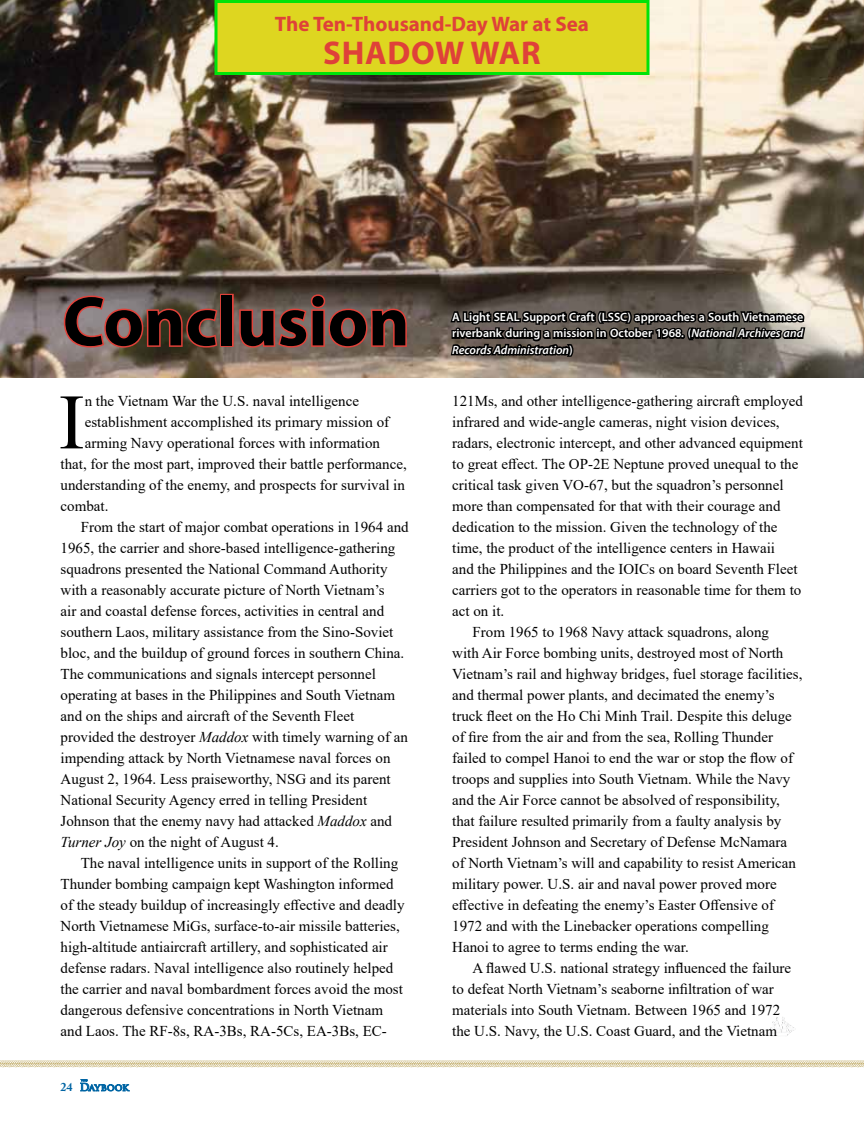
<style>
.page{position:relative;width:864px;height:1134px;background:#fff}
.page>*{position:absolute;margin:0;border:0;box-sizing:border-box;transform-origin:0 0}
.t1{font:78.45px "Times New Roman";color:#000}
.t2{font:700 70.5px "Myriad Pro";color:#000}
.t3{font:700 33px "Myriad Pro";color:#df4139}
.t4{font:700 21px "Myriad Pro";color:#df4139}
.t5{font:15px "Times New Roman";color:#000}
.t6{font:600 12px/16.5px "Myriad Pro";color:#fff;text-align:justify}
.t7{font:700 12px "Adobe Caslon Pro";color:#0065a4}
.s1{font-style:italic}
</style>
<div class="page">
<svg style="left:0;top:1060px;width:864px;height:7px;background:#e1d8b9"></svg>
<svg style="left:80px;top:1079px;width:50px;height:12px"></svg>
<img style="left:769px;top:1017px;width:25px;height:19px">
<img style="left:0;top:0;width:864px;height:378px">
<div style="left:216px;top:2px;width:432px;height:72px;background:#ded620"></div>
<div style="left:214px;top:0;width:436px;height:75px;border:3px solid #00e309"></div>
<svg style="left:62px;top:294px;width:157px;height:55px;background:#865b54"></svg>
<div style="left:220px;top:294px;width:14px;height:53px;border:3px solid #df4139"></div>
<svg style="left:238px;top:293px;width:170px;height:56px;background:#87564e"></svg>
<svg style="left:448px;top:276px;width:359px;height:102px;background:#585149"></svg>
<h3 class="t4" style="left:275px;top:10px;width:316px">The Ten-Thousand-Day War at Sea</h3>
<h3 class="t3" style="left:323px;top:31px;width:25px">shadow</h3>
<h3 class="t3" style="left:471px;top:31px;width:24px">war</h3>
<h2 class="t2" style="left:63px;top:276px;width:348px">Conclusion</h2>
<h1 class="t1" style="left:59px;top:367px;width:28px">I</h1>
<p class="t5" style="left:85px;top:391px;width:276px">n the Vietnam War the U.S. naval intelligence</p>
<p class="t5" style="left:85px;top:412px;width:306px">establishment accomplished its primary mission of</p>
<p class="t5" style="left:85px;top:433px;width:297px">arming Navy operational forces with information</p>
<p class="t5" style="left:61px;top:454px;width:348px">that, for the most part, improved their battle performance,</p>
<p class="t5" style="left:61px;top:475px;width:346px">understanding of the enemy, and prospects for survival in</p>
<p class="t5" style="left:61px;top:496px;width:49px">combat.</p>
<p class="t5" style="left:81px;top:517px;width:329px">From the start of major combat operations in 1964 and</p>
<p class="t5" style="left:61px;top:538px;width:336px">1965, the carrier and shore-based intelligence-gathering</p>
<p class="t5" style="left:61px;top:559px;width:329px">squadrons presented the National Command Authority</p>
<p class="t5" style="left:61px;top:580px;width:326px">with a reasonably accurate picture of North Vietnam’s</p>
<p class="t5" style="left:61px;top:601px;width:325px">air and coastal defense forces, activities in central and</p>
<p class="t5" style="left:61px;top:622px;width:334px">southern Laos, military assistance from the Sino-Soviet</p>
<p class="t5" style="left:61px;top:643px;width:345px">bloc, and the buildup of ground forces in southern China.</p>
<p class="t5" style="left:61px;top:664px;width:317px">The communications and signals intercept personnel</p>
<p class="t5" style="left:61px;top:685px;width:336px">operating at bases in the Philippines and South Vietnam</p>
<p class="t5" style="left:61px;top:706px;width:295px">and on the ships and aircraft of the Seventh Fleet</p>
<p class="t5" style="left:61px;top:727px;width:349px">provided the destroyer <span class="s1">Maddox</span> with timely warning of an</p>
<p class="t5" style="left:61px;top:748px;width:331px">impending attack by North Vietnamese naval forces on</p>
<p class="t5" style="left:61px;top:769px;width:332px">August 2, 1964. Less praiseworthy, NSG and its parent</p>
<p class="t5" style="left:61px;top:790px;width:308px">National Security Agency erred in telling President</p>
<p class="t5" style="left:61px;top:811px;width:333px">Johnson that the enemy navy had attacked <span class="s1">Maddox</span> and</p>
<p class="t5" style="left:61px;top:832px;width:220px"><span class="s1">Turner Joy</span> on the night of August 4.</p>
<p class="t5" style="left:81px;top:853px;width:319px">The naval intelligence units in support of the Rolling</p>
<p class="t5" style="left:61px;top:874px;width:335px">Thunder bombing campaign kept Washington informed</p>
<p class="t5" style="left:61px;top:895px;width:345px">of the steady buildup of increasingly effective and deadly</p>
<p class="t5" style="left:61px;top:916px;width:341px">North Vietnamese MiGs, surface-to-air missile batteries,</p>
<p class="t5" style="left:61px;top:937px;width:329px">high-altitude antiaircraft artillery, and sophisticated air</p>
<p class="t5" style="left:61px;top:958px;width:334px">defense radars. Naval intelligence also routinely helped</p>
<p class="t5" style="left:61px;top:979px;width:344px">the carrier and naval bombardment forces avoid the most</p>
<p class="t5" style="left:61px;top:1000px;width:324px">dangerous defensive concentrations in North Vietnam</p>
<p class="t5" style="left:61px;top:1021px;width:328px">and Laos. The RF-8s, RA-3Bs, RA-5Cs, EA-3Bs, EC-</p>
<p class="t7" style="left:61px;top:1080px;width:13px">24</p>
<p class="t6" style="left:452px;top:308px;width:353px">A Light SEAL Support Craft (LSSC) approaches a South Vietnamese riverbank during a mission in October 1968<span class="s1">.</span> (<span class="s1">National Archives and Records Administration</span>)</p>
<p class="t5" style="left:452px;top:391px;width:352px">121Ms, and other intelligence-gathering aircraft employed</p>
<p class="t5" style="left:452px;top:412px;width:329px">infrared and wide-angle cameras, night vision devices,</p>
<p class="t5" style="left:452px;top:433px;width:352px">radars, electronic intercept, and other advanced equipment</p>
<p class="t5" style="left:452px;top:454px;width:348px">to great effect. The OP-2E Neptune proved unequal to the</p>
<p class="t5" style="left:452px;top:475px;width:333px">critical task given VO-67, but the squadron’s personnel</p>
<p class="t5" style="left:452px;top:496px;width:330px">more than compensated for that with their courage and</p>
<p class="t5" style="left:452px;top:517px;width:327px">dedication to the mission. Given the technology of the</p>
<p class="t5" style="left:452px;top:538px;width:324px">time, the product of the intelligence centers in Hawaii</p>
<p class="t5" style="left:452px;top:559px;width:347px">and the Philippines and the IOICs on board Seventh Fleet</p>
<p class="t5" style="left:452px;top:580px;width:351px">carriers got to the operators in reasonable time for them to</p>
<p class="t5" style="left:452px;top:601px;width:54px">act on it.</p>
<p class="t5" style="left:473px;top:622px;width:298px">From 1965 to 1968 Navy attack squadrons, along</p>
<p class="t5" style="left:452px;top:643px;width:333px">with Air Force bombing units, destroyed most of North</p>
<p class="t5" style="left:452px;top:664px;width:352px">Vietnam’s rail and highway bridges, fuel storage facilities,</p>
<p class="t5" style="left:452px;top:685px;width:324px">and thermal power plants, and decimated the enemy’s</p>
<p class="t5" style="left:452px;top:706px;width:341px">truck fleet on the Ho Chi Minh Trail. Despite this deluge</p>
<p class="t5" style="left:452px;top:727px;width:322px">of fire from the air and from the sea, Rolling Thunder</p>
<p class="t5" style="left:452px;top:748px;width:342px">failed to compel Hanoi to end the war or stop the flow of</p>
<p class="t5" style="left:452px;top:769px;width:340px">troops and supplies into South Vietnam. While the Navy</p>
<p class="t5" style="left:452px;top:790px;width:329px">and the Air Force cannot be absolved of responsibility,</p>
<p class="t5" style="left:452px;top:811px;width:331px">that failure resulted primarily from a faulty analysis by</p>
<p class="t5" style="left:452px;top:832px;width:336px">President Johnson and Secretary of Defense McNamara</p>
<p class="t5" style="left:452px;top:853px;width:345px">of North Vietnam’s will and capability to resist American</p>
<p class="t5" style="left:452px;top:874px;width:326px">military power. U.S. air and naval power proved more</p>
<p class="t5" style="left:452px;top:895px;width:323px">effective in defeating the enemy’s Easter Offensive of</p>
<p class="t5" style="left:452px;top:916px;width:318px">1972 and with the Linebacker operations compelling</p>
<p class="t5" style="left:452px;top:937px;width:238px">Hanoi to agree to terms ending the war.</p>
<p class="t5" style="left:473px;top:958px;width:320px">A flawed U.S. national strategy influenced the failure</p>
<p class="t5" style="left:452px;top:979px;width:323px">to defeat North Vietnam’s seaborne infiltration of war</p>
<p class="t5" style="left:452px;top:1000px;width:329px">materials into South Vietnam. Between 1965 and 1972</p>
<p class="t5" style="left:452px;top:1021px;width:326px">the U.S. Navy, the U.S. Coast Guard, and the Vietnam</p>
</div>
